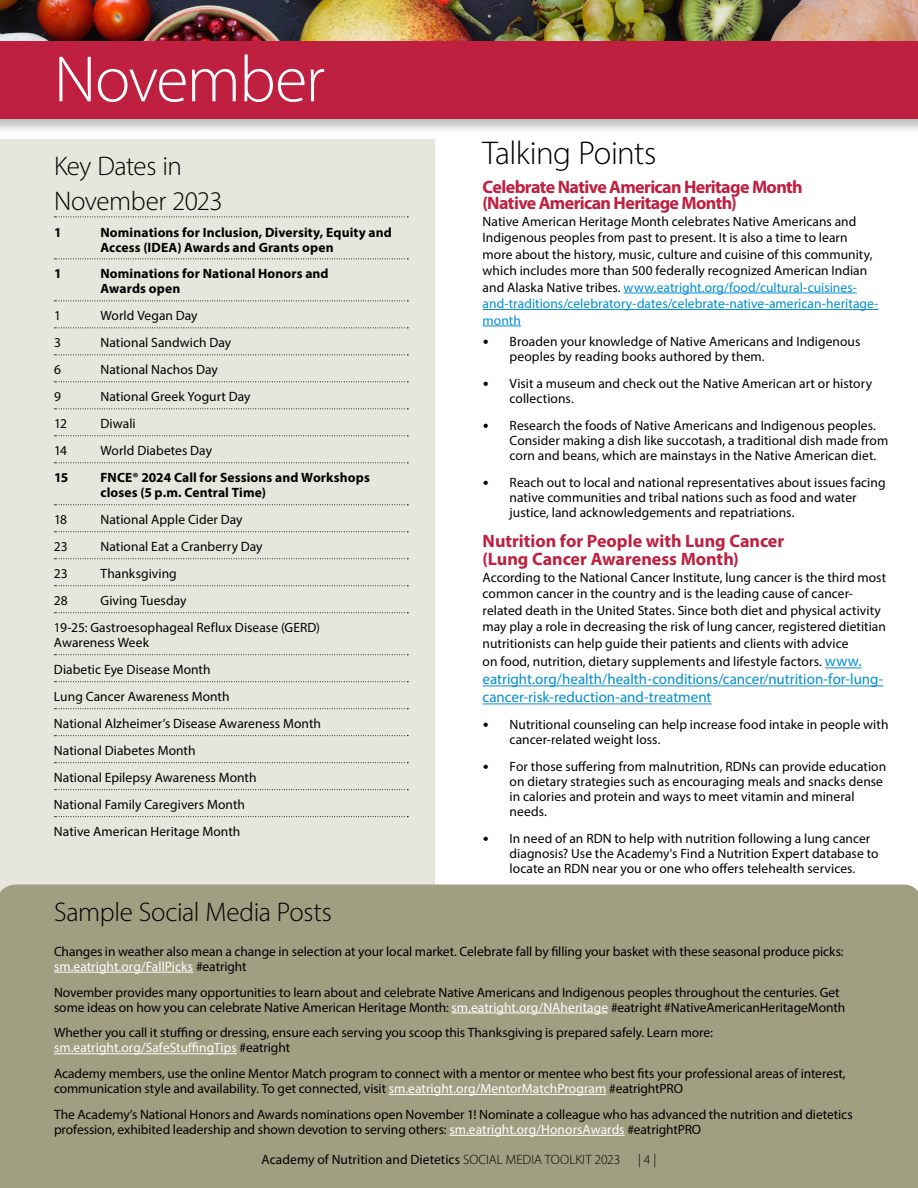
<style>
.page{position:relative;width:918px;height:1188px;background:#fff}
.page>*{position:absolute;margin:0;border:0;box-sizing:border-box;transform-origin:0 0}
.t1{font:300 66px "Myriad Pro";letter-spacing:-.025em;color:#fff}
.t2{font:300 33px "Myriad Pro";letter-spacing:-.02em;color:#000}
.t3{font:300 27px/34.5px "Myriad Pro";letter-spacing:-.015em;color:#000}
.t4{font:700 18px/16.5px "Myriad Pro";letter-spacing:-.03em;color:#bf2040}
.t5{font:700 18px/18px "Myriad Pro";color:#bf2040}
.t6{font:15px/18px "Myriad Pro";color:#008fd5}
.t7{font:13.5px/15px "Myriad Pro";color:#000}
.t8{font:700 13.5px/15px "Myriad Pro";letter-spacing:.01em;color:#000}
.t9{font:300 13.5px "Myriad Pro";color:#000}
.s1{color:#008fd5}
.s2{font-family:"Calibri"}
.s3{font-size:15px;color:#008fd5}
.s4{color:#fff}
.s5{font-weight:300}
</style>
<div class="page">
<div style="left:0;top:139px;width:435px;height:819px;background:#e7e6dd"></div>
<div style="left:0;top:40px;width:918px;height:94px;background:#000;opacity:.25"></div>
<div style="left:0;top:40px;width:918px;height:79px;background:#bf2040"></div>
<div style="left:0;top:885px;width:918px;height:303px;background:#a09f81"></div>
<hr style="left:54px;top:972px;width:139px;height:1px;background:#fff">
<hr style="left:452px;top:1013px;width:156px;height:1px;background:#fff">
<hr style="left:54px;top:1053px;width:183px;height:1px;background:#fff">
<hr style="left:389px;top:1094px;width:217px;height:1px;background:#fff">
<hr style="left:449px;top:1135px;width:176px;height:1px;background:#fff">
<svg style="left:54px;top:217px;width:354px;height:1px"></svg>
<svg style="left:54px;top:259px;width:354px;height:1px"></svg>
<svg style="left:54px;top:301px;width:354px;height:1px"></svg>
<svg style="left:54px;top:327px;width:354px;height:1px"></svg>
<svg style="left:54px;top:354px;width:354px;height:1px"></svg>
<svg style="left:54px;top:381px;width:354px;height:1px"></svg>
<svg style="left:54px;top:408px;width:354px;height:1px"></svg>
<svg style="left:54px;top:435px;width:354px;height:1px"></svg>
<svg style="left:54px;top:462px;width:354px;height:1px"></svg>
<svg style="left:54px;top:504px;width:354px;height:1px"></svg>
<svg style="left:54px;top:531px;width:354px;height:1px"></svg>
<svg style="left:54px;top:558px;width:354px;height:1px"></svg>
<svg style="left:54px;top:585px;width:354px;height:1px"></svg>
<svg style="left:54px;top:612px;width:354px;height:1px"></svg>
<svg style="left:54px;top:654px;width:354px;height:1px"></svg>
<svg style="left:54px;top:681px;width:354px;height:1px"></svg>
<svg style="left:54px;top:708px;width:354px;height:1px"></svg>
<svg style="left:54px;top:735px;width:354px;height:1px"></svg>
<svg style="left:54px;top:762px;width:354px;height:1px"></svg>
<svg style="left:54px;top:789px;width:354px;height:1px"></svg>
<svg style="left:54px;top:816px;width:354px;height:1px"></svg>
<hr style="left:624px;top:293px;width:233px;height:1px;background:#008fd5">
<hr style="left:483px;top:309px;width:396px;height:1px;background:#008fd5">
<hr style="left:483px;top:326px;width:38px;height:1px;background:#008fd5">
<hr style="left:825px;top:668px;width:36px;height:1px;background:#008fd5">
<hr style="left:483px;top:686px;width:400px;height:1px;background:#008fd5">
<hr style="left:483px;top:704px;width:229px;height:1px;background:#008fd5">
<img style="left:0;top:0;width:918px;height:40px">
<h1 class="t1" style="left:54px;top:40px;width:273px">November</h1>
<h3 class="t3" style="left:54px;top:149px;width:170px">Key Dates in<br>November 2023</h3>
<p class="t8" style="left:54px;top:224px;width:9px">1</p>
<p class="t8" style="left:100px;top:224px;width:293px">Nominations for Inclusion, Diversity, Equity and<br>Access (IDEA) Awards and Grants open</p>
<p class="t8" style="left:54px;top:266px;width:9px">1</p>
<p class="t8" style="left:100px;top:266px;width:230px">Nominations for National Honors and<br>Awards open</p>
<p class="t7" style="left:54px;top:308px;width:8px">1</p>
<p class="t7" style="left:100px;top:308px;width:99px">World Vegan Day</p>
<p class="t7" style="left:54px;top:335px;width:8px">3</p>
<p class="t7" style="left:100px;top:335px;width:132px">National Sandwich Day</p>
<p class="t7" style="left:54px;top:362px;width:8px">6</p>
<p class="t7" style="left:100px;top:362px;width:119px">National Nachos Day</p>
<p class="t7" style="left:54px;top:389px;width:8px">9</p>
<p class="t7" style="left:100px;top:389px;width:152px">National Greek Yogurt Day</p>
<p class="t7" style="left:54px;top:416px;width:14px">12</p>
<p class="t7" style="left:100px;top:416px;width:37px">Diwali</p>
<p class="t7" style="left:54px;top:443px;width:15px">14</p>
<p class="t7" style="left:100px;top:443px;width:113px">World Diabetes Day</p>
<p class="t8" style="left:54px;top:470px;width:16px">15</p>
<p class="t8" style="left:100px;top:470px;width:271px">FNCE® 2024 Call for Sessions and Workshops closes (5 p.m. Central Time)</p>
<p class="t7" style="left:54px;top:512px;width:15px">18</p>
<p class="t7" style="left:100px;top:512px;width:144px">National Apple Cider Day</p>
<p class="t7" style="left:54px;top:539px;width:15px">23</p>
<p class="t7" style="left:100px;top:539px;width:164px">National Eat a Cranberry Day</p>
<p class="t7" style="left:54px;top:566px;width:15px">23</p>
<p class="t7" style="left:101px;top:566px;width:78px">Thanksgiving</p>
<p class="t7" style="left:54px;top:593px;width:15px">28</p>
<p class="t7" style="left:54px;top:587px;width:268px;line-height:27px;text-indent:46px">Giving Tuesday<br>19-25: Gastroesophageal Reflux Disease (GERD)</p>
<p class="t7" style="left:54px;top:629px;width:269px;line-height:27px">Awareness Week<br>Diabetic Eye Disease Month<br>Lung Cancer Awareness Month<br>National Alzheimer’s Disease Awareness Month<br>National Diabetes Month<br>National Epilepsy Awareness Month<br>National Family Caregivers Month<br>Native American Heritage Month</p>
<h3 class="t3" style="left:54px;top:894px;width:280px">Sample Social Media Posts</h3>
<h2 class="t2" style="left:483px;top:133px;width:175px">Talking Points</h2>
<h3 class="t4" style="left:483px;top:178px;width:322px">Celebrate Native American Heritage Month (Native American Heritage Month)</h3>
<p class="t7" style="left:483px;top:213px;width:397px;line-height:16.5px">Native American Heritage Month celebrates Native Americans and Indigenous peoples from past to present. It is also a time to learn more about the history, music, culture and cuisine of this community, which includes more than 500 federally recognized American Indian and Alaska Native tribes. <span class="s1">www.eatright.org/food/cultural-cuisines&shy;and-traditions/celebratory-dates/celebrate-native-american-heritage&shy;month</span></p>
<p class="t7" style="left:510px;top:334px;width:352px;text-indent:-27px"><span class="s2">•</span> Broaden your knowledge of Native Americans and Indigenous peoples by reading books authored by them.</p>
<p class="t7" style="left:510px;top:376px;width:364px;text-indent:-27px"><span class="s2">•</span> Visit a museum and check out the Native American art or history collections.</p>
<p class="t7" style="left:510px;top:418px;width:380px;text-indent:-27px"><span class="s2">•</span> Research the foods of Native Americans and Indigenous peoples.<br>Consider making a dish like succotash, a traditional dish made from corn and beans, which are mainstays in the Native American diet.</p>
<p class="t7" style="left:510px;top:475px;width:377px;text-indent:-27px"><span class="s2">•</span> Reach out to local and national representatives about issues facing native communities and tribal nations such as food and water justice, land acknowledgements and repatriations.</p>
<h3 class="t5" style="left:483px;top:532px;width:303px">Nutrition for People with Lung Cancer (Lung Cancer Awareness Month)</h3>
<p class="t7" style="left:483px;top:569px;width:405px;line-height:16.5px">According to the National Cancer Institute, lung cancer is the third most common cancer in the country and is the leading cause of cancer&shy;related death in the United States. Since both diet and physical activity may play a role in decreasing the risk of lung cancer, registered dietitian nutritionists can help guide their patients and clients with advice</p>
<p class="t7" style="left:483px;top:654px;width:380px">on food, nutrition, dietary supplements and lifestyle factors. <span class="s3">www.</span></p>
<p class="t6" style="left:483px;top:670px;width:402px">eatright.org/health/health-conditions/cancer/nutrition-for-lung&shy;cancer-risk-reduction-and-treatment</p>
<p class="t7" style="left:510px;top:717px;width:380px;text-indent:-27px"><span class="s2">•</span> Nutritional counseling can help increase food intake in people with cancer-related weight loss.</p>
<p class="t7" style="left:510px;top:759px;width:378px;text-indent:-27px"><span class="s2">•</span> For those suffering from malnutrition, RDNs can provide education on dietary strategies such as encouraging meals and snacks dense in calories and protein and ways to meet vitamin and mineral needs.</p>
<p class="t7" style="left:510px;top:831px;width:370px;text-indent:-27px"><span class="s2">•</span> In need of an RDN to help with nutrition following a lung cancer diagnosis? Use the Academy's Find a Nutrition Expert database to locate an RDN near you or one who offers telehealth services.</p>
<p class="t7" style="left:54px;top:944px;width:791px">Changes in weather also mean a change in selection at your local market. Celebrate fall by filling your basket with these seasonal produce picks: <span class="s4">sm.eatright.org/FallPicks</span> #eatright</p>
<p class="t7" style="left:54px;top:984px;width:793px">November provides many opportunities to learn about and celebrate Native Americans and Indigenous peoples throughout the centuries. Get some ideas on how you can celebrate Native American Heritage Month: <span class="s4">sm.eatright.org/NAheritage</span> #eatright #NativeAmericanHeritageMonth</p>
<p class="t7" style="left:54px;top:1025px;width:660px">Whether you call it stuffing or dressing, ensure each serving you scoop this Thanksgiving is prepared safely. Learn more: <span class="s4">sm.eatright.org/SafeStuffingTips</span> #eatright</p>
<p class="t7" style="left:54px;top:1066px;width:793px">Academy members, use the online Mentor Match program to connect with a mentor or mentee who best fits your professional areas of interest, communication style and availability. To get connected, visit <span class="s4">sm.eatright.org/MentorMatchProgram</span> #eatrightPRO</p>
<p class="t7" style="left:54px;top:1107px;width:800px">The Academy’s National Honors and Awards nominations open November 1! Nominate a colleague who has advanced the nutrition and dietetics profession, exhibited leadership and shown devotion to serving others: <span class="s4">sm.eatright.org/HonorsAwards</span> #eatrightPRO</p>
<p class="t7" style="left:262px;top:1152px;width:360px">Academy of Nutrition and Dietetics <span class="s5">SOCIAL MEDIA TOOLKIT 2023</span></p>
<p class="t9" style="left:638px;top:1152px;width:20px">| 4 |</p>
</div>
